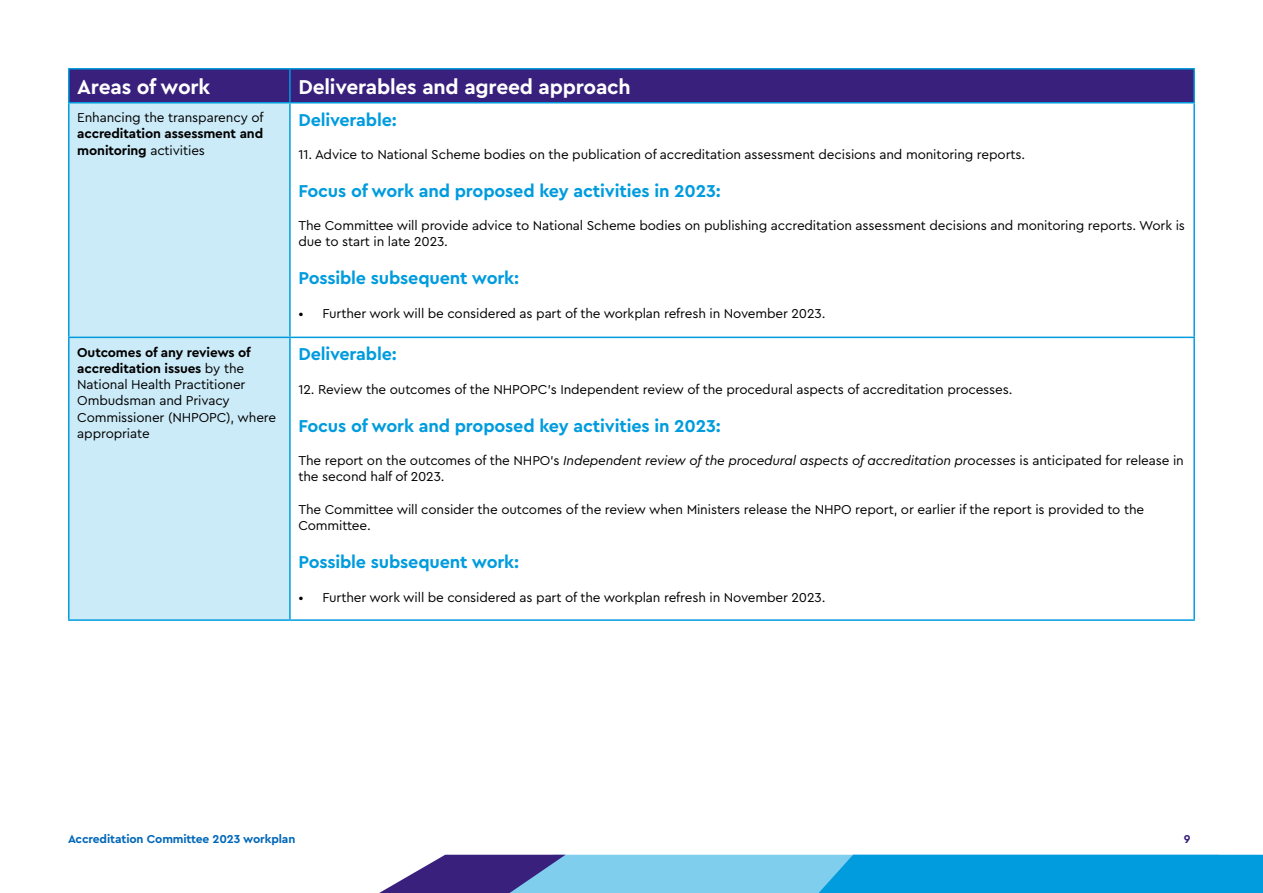
<style>
.page{position:relative;width:1263px;height:893px;background:#fff}
.page>*{position:absolute;margin:0;border:0;box-sizing:border-box;transform-origin:0 0}
.t1{font:700 21px "Cera Pro";letter-spacing:-.01em;color:#fff}
.t2{font:700 18px "Cera Pro";letter-spacing:-.01em;color:#009cde}
.t3{font:13.5px/16.2px "Cera Pro";letter-spacing:-.01em;color:#000}
.t4{font:700 13.5px/16.2px "Cera Pro";letter-spacing:-.01em;color:#000}
.t5{font:700 12px "Cera Pro";letter-spacing:-.01em;color:#0067b9}
.t6{font:700 12px "Cera Pro";color:#39207c}
.s1{font-weight:400}
.s2{font-weight:700}
.s3{font-style:italic}
</style>
<div class="page">
<svg style="left:379px;top:855px;width:884px;height:38px;background:#3d9fd6"></svg>
<div style="left:70px;top:70px;width:1123px;height:32px;background:#39207c"></div>
<div style="left:70px;top:104px;width:219px;height:515px;background:#ccebf8"></div>
<hr style="left:68px;top:68px;width:222px;height:2px;background:#009cde">
<hr style="left:68px;top:70px;width:2px;height:32px;background:#009cde">
<hr style="left:290px;top:68px;width:905px;height:2px;background:#009cde">
<hr style="left:289px;top:70px;width:2px;height:32px;background:#009cde">
<hr style="left:1193px;top:70px;width:2px;height:32px;background:#009cde">
<hr style="left:68px;top:102px;width:222px;height:2px;background:#009cde">
<hr style="left:68px;top:104px;width:2px;height:233px;background:#009cde">
<hr style="left:290px;top:102px;width:905px;height:2px;background:#009cde">
<hr style="left:289px;top:104px;width:2px;height:233px;background:#009cde">
<hr style="left:1193px;top:104px;width:2px;height:233px;background:#009cde">
<hr style="left:68px;top:337px;width:222px;height:1px;background:#009cde">
<hr style="left:68px;top:338px;width:2px;height:281px;background:#009cde">
<hr style="left:290px;top:337px;width:905px;height:1px;background:#009cde">
<hr style="left:289px;top:338px;width:2px;height:281px;background:#009cde">
<hr style="left:1193px;top:338px;width:2px;height:281px;background:#009cde">
<hr style="left:68px;top:619px;width:222px;height:2px;background:#009cde">
<hr style="left:290px;top:619px;width:905px;height:2px;background:#009cde">
<h1 class="t1" style="left:77px;top:73px;width:134px">Areas of work</h1>
<h1 class="t1" style="left:298px;top:73px;width:334px">Deliverables and agreed approach</h1>
<p class="t3" style="left:77px;top:109px;width:188px">Enhancing the transparency of</p>
<p class="t4" style="left:77px;top:125px;width:187px">accreditation assessment and monitoring <span class="s1">activities</span></p>
<h2 class="t2" style="left:298px;top:108px;width:100px">Deliverable:</h2>
<p class="t3" style="left:298px;top:146px;width:728px">11. Advice to National Scheme bodies on the publication of accreditation assessment decisions and monitoring reports.</p>
<h2 class="t2" style="left:298px;top:179px;width:424px">Focus of work and proposed key activities in 2023:</h2>
<p class="t3" style="left:298px;top:217px;width:888px">The Committee will provide advice to National Scheme bodies on publishing accreditation assessment decisions and monitoring reports. Work is due to start in late 2023.</p>
<h2 class="t2" style="left:298px;top:266px;width:222px">Possible subsequent work:</h2>
<p class="t3" style="left:298px;top:304px;width:528px">• Further work will be considered as part of the workplan refresh in November 2023.</p>
<p class="t3" style="left:77px;top:344px;width:200px"><span class="s2">Outcomes of any reviews of accreditation issues</span> by the<br>National Health Practitioner<br>Ombudsman and Privacy<br>Commissioner (NHPOPC), where appropriate</p>
<h2 class="t2" style="left:298px;top:342px;width:100px">Deliverable:</h2>
<p class="t3" style="left:298px;top:380px;width:716px">12. Review the outcomes of the NHPOPC’s Independent review of the procedural aspects of accreditation processes.</p>
<h2 class="t2" style="left:298px;top:414px;width:424px">Focus of work and proposed key activities in 2023:</h2>
<p class="t3" style="left:298px;top:452px;width:887px">The report on the outcomes of the NHPO’s <span class="s3">Independent review of the procedural aspects of accreditation processes</span> is anticipated for release in the second half of 2023.</p>
<p class="t3" style="left:298px;top:501px;width:847px">The Committee will consider the outcomes of the review when Ministers release the NHPO report, or earlier if the report is provided to the<br>Committee.</p>
<h2 class="t2" style="left:298px;top:550px;width:222px">Possible subsequent work:</h2>
<p class="t3" style="left:298px;top:588px;width:528px">• Further work will be considered as part of the workplan refresh in November 2023.</p>
<p class="t5" style="left:68px;top:831px;width:229px">Accreditation Committee 2023 workplan</p>
<p class="t6" style="left:1184px;top:831px;width:8px">9</p>
</div>
